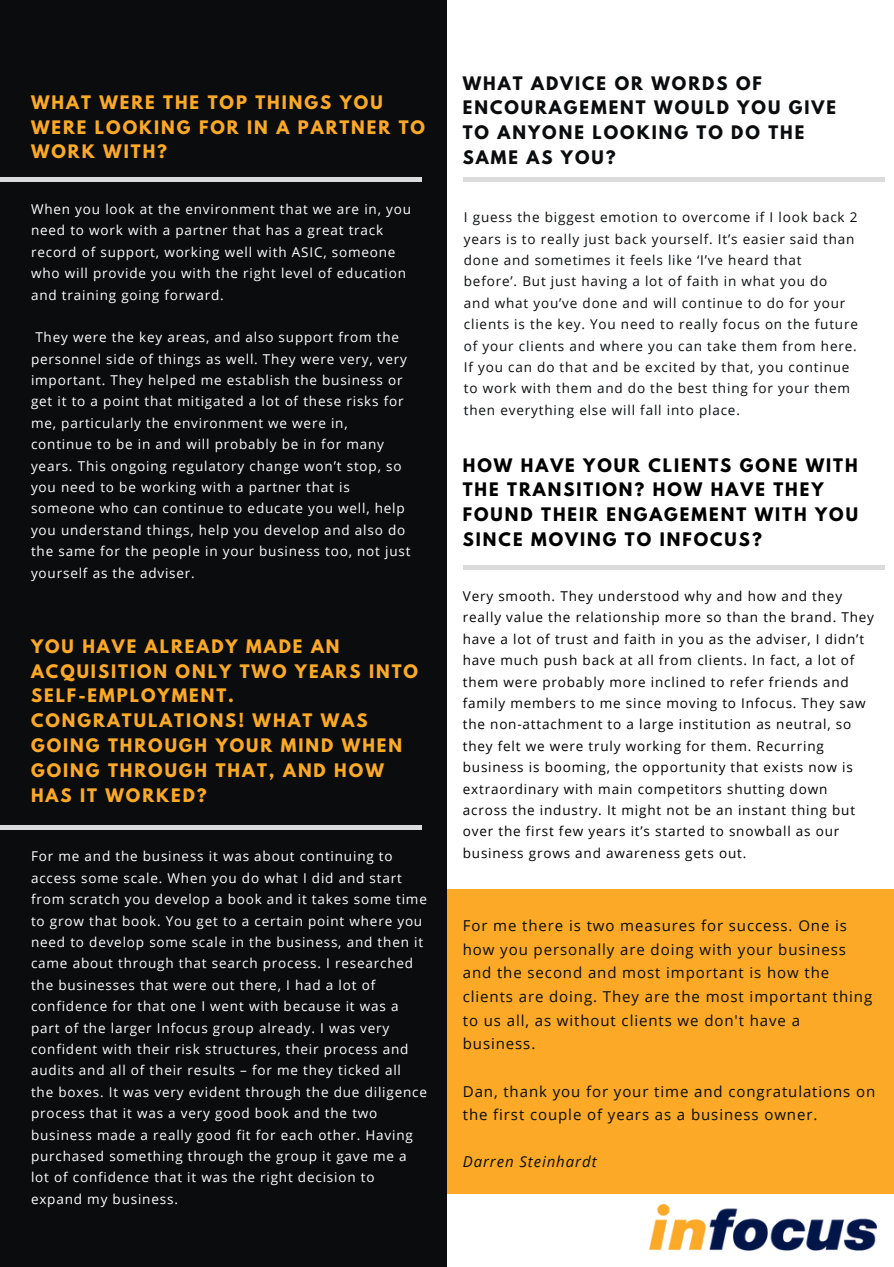
<style>
.page{position:relative;width:894px;height:1267px;background:#fff}
.page>*{position:absolute;margin:0;border:0;box-sizing:border-box;transform-origin:0 0}
.t1{font:700 16.5px/24.8px "League Spartan";letter-spacing:.12em;color:#fba927}
.t2{font:700 16.5px/24.8px "League Spartan";letter-spacing:.12em;color:#000}
.t3{font:700 16.5px/24.8px "League Spartan";letter-spacing:.12em;color:#0b0c0e}
.t4{font:15px/23.7px "Open Sans";letter-spacing:.06em;color:#0b0c0e}
.t5{font:italic 15px "Open Sans";letter-spacing:.06em;color:#0b0c0e}
.t6{font:13.5px/21.5px "Open Sans";letter-spacing:.06em;color:#fff}
.t7{font:13.5px/21.5px "Open Sans";letter-spacing:.06em;color:#000}
.t8{font:13.5px/21.5px "Open Sans";letter-spacing:.06em;color:#0b0c0e}
</style>
<div class="page">
<div style="left:0;top:0;width:447px;height:1267px;background:#0b0c0e"></div>
<div style="left:0;top:177px;width:421px;height:5px;background:#dbdbdb"></div>
<div style="left:0;top:825px;width:421px;height:5px;background:#dbdbdb"></div>
<div style="left:462px;top:177px;width:422px;height:5px;background:#dbdbdb"></div>
<div style="left:462px;top:565px;width:422px;height:5px;background:#dbdbdb"></div>
<div style="left:447px;top:890px;width:446px;height:304px;background:#fba927"></div>
<img style="left:649px;top:1205px;width:227px;height:46px">
<p class="t1" style="left:31px;top:92px;width:395px">WHAT WERE THE TOP THINGS YOU<br>WERE LOOKING FOR IN A PARTNER TO<br>WORK WITH?</p>
<p class="t6" style="left:31px;top:198px;width:381px">When you look at the environment that we are in, you need to work with a partner that has a great track record of support, working well with ASIC, someone who will provide you with the right level of education and training going forward.</p>
<p class="t6" style="left:31px;top:326px;width:381px;text-indent:4px">They were the key areas, and also support from the personnel side of things as well. They were very, very important. They helped me establish the business or get it to a point that mitigated a lot of these risks for me, particularly the environment we were in, continue to be in and will probably be in for many years. This ongoing regulatory change won’t stop, so you need to be working with a partner that is someone who can continue to educate you well, help you understand things, help you develop and also do the same for the people in your business too, not just yourself as the adviser.</p>
<p class="t1" style="left:31px;top:636px;width:388px">YOU HAVE ALREADY MADE AN<br>ACQUISITION ONLY TWO YEARS INTO<br>SELF-EMPLOYMENT.<br>CONGRATULATIONS! WHAT WAS<br>GOING THROUGH YOUR MIND WHEN<br>GOING THROUGH THAT, AND HOW<br>HAS IT WORKED?</p>
<p class="t6" style="left:31px;top:845px;width:397px">For me and the business it was about continuing to access some scale. When you do what I did and start from scratch you develop a book and it takes some time to grow that book. You get to a certain point where you need to develop some scale in the business, and then it came about through that search process. I researched the businesses that were out there, I had a lot of confidence for that one I went with because it was a part of the larger Infocus group already. I was very confident with their risk structures, their process and audits and all of their results – for me they ticked all<br>the boxes. It was very evident through the due diligence process that it was a very good book and the two business made a really good fit for each other. Having purchased something through the group it gave me a lot of confidence that it was the right decision to expand my business.</p>
<p class="t3" style="left:462px;top:73px;width:374px">WHAT ADVICE OR WORDS OF<br>ENCOURAGEMENT WOULD YOU GIVE<br>TO ANYONE LOOKING TO DO THE<br>SAME AS YOU?</p>
<p class="t8" style="left:464px;top:206px;width:395px">I guess the biggest emotion to overcome if I look back 2 years is to really just back yourself. It’s easier said than done and sometimes it feels like ‘I’ve heard that before’. But just having a lot of faith in what you do<br>and what you’ve done and will continue to do for your clients is the key. You need to really focus on the future of your clients and where you can take them from here.<br>If you can do that and be excited by that, you continue to work with them and do the best thing for your them then everything else will fall into place.</p>
<p class="t2" style="left:462px;top:455px;width:396px">HOW HAVE YOUR CLIENTS GONE WITH<br>THE TRANSITION? HOW HAVE THEY<br>FOUND THEIR ENGAGEMENT WITH YOU<br>SINCE MOVING TO INFOCUS?</p>
<p class="t7" style="left:462px;top:585px;width:412px">Very smooth. They understood why and how and they really value the relationship more so than the brand. They have a lot of trust and faith in you as the adviser, I didn’t have much push back at all from clients. In fact, a lot of them were probably more inclined to refer friends and family members to me since moving to Infocus. They saw the non-attachment to a large institution as neutral, so they felt we were truly working for them. Recurring business is booming, the opportunity that exists now is extraordinary with main competitors shutting down across the industry. It might not be an instant thing but over the first few years it’s started to snowball as our business grows and awareness gets out.</p>
<p class="t4" style="left:462px;top:913px;width:411px">For me there is two measures for success. One is how you personally are doing with your business and the second and most important is how the clients are doing. They are the most important thing to us all, as without clients we don't have a business.</p>
<p class="t4" style="left:462px;top:1079px;width:414px">Dan, thank you for your time and congratulations on the first couple of years as a business owner.</p>
<p class="t5" style="left:462px;top:1151px;width:135px">Darren Steinhardt</p>
</div>
